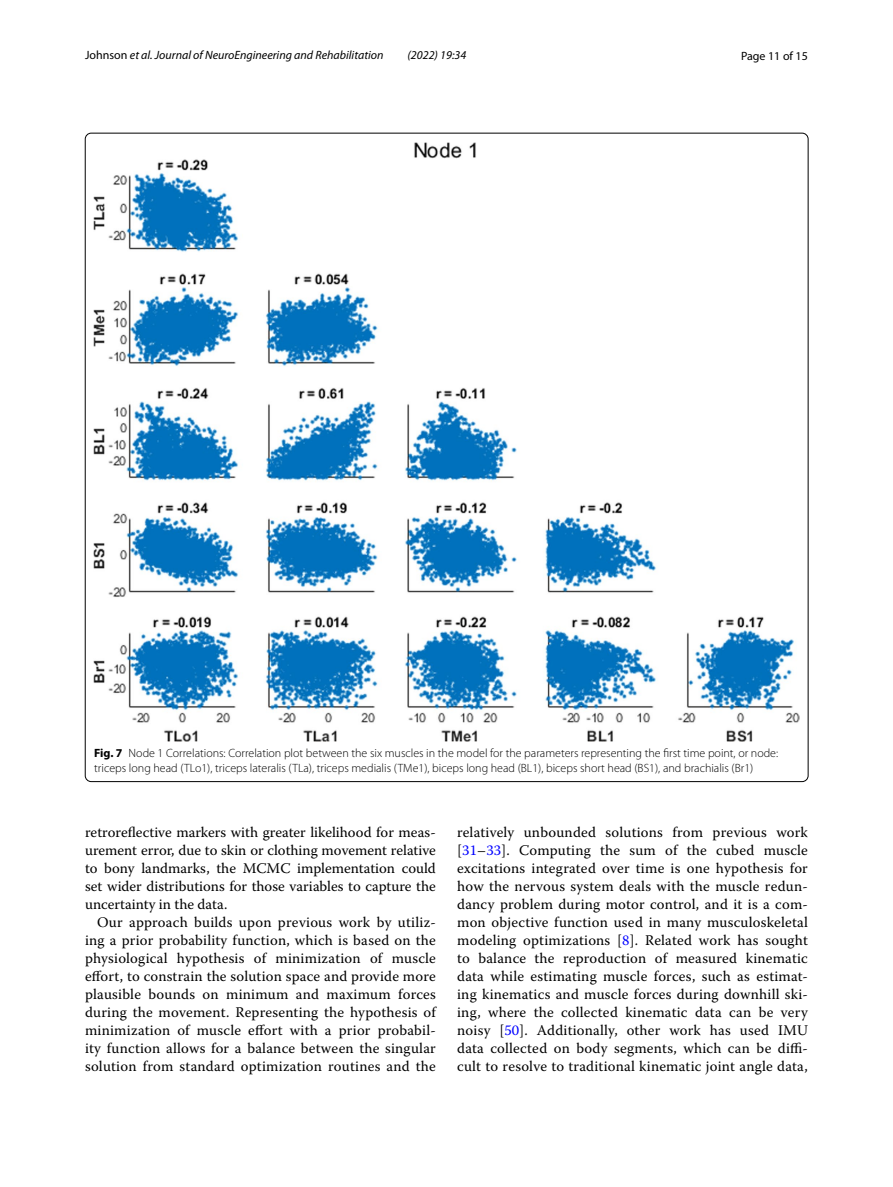
<style>
.page{position:relative;width:893px;height:1187px;background:#fff}
.page>*{position:absolute;margin:0;border:0;box-sizing:border-box;transform-origin:0 0}
.t1{font:14.7px/18px "Warnock Pro";letter-spacing:.015em;color:#000;text-align:justify}
.t2{font:300 12px/15px "Myriad Pro";color:#000}
.t3{font:italic 12px "Myriad Pro";color:#000}
.t4{font:12px "Myriad Pro";color:#000}
.s1{font-style:normal}
.s2{font-weight:700}
.s3{color:#00f}
</style>
<div class="page">
<img style="left:94px;top:142px;width:706px;height:599px">
<p class="t3" style="left:85px;top:48px;width:300px"><span class="s1">Johnson</span> et al. Journal of NeuroEngineering and Rehabilitation</p>
<p class="t3" style="left:408px;top:48px;width:60px">(2022) 19:34</p>
<p class="t4" style="left:741px;top:48px;width:68px">Page 11 of 15</p>
<p class="t2" style="left:94px;top:745px;width:685px"><span class="s2">Fig. 7</span> Node 1 Correlations: Correlation plot between the six muscles in the model for the parameters representing the first time point, or node: triceps long head (TLo1), triceps lateralis (TLa), triceps medialis (TMe1), biceps long head (BL1), biceps short head (BS1), and brachialis (Br1)</p>
<p class="t1" style="left:85px;top:822px;width:352px">retroreflective markers with greater likelihood for meas&shy;urement error, due to skin or clothing movement relative to bony landmarks, the MCMC implementation could set wider distributions for those variables to capture the uncertainty in the data.</p>
<p class="t1" style="left:85px;top:912px;width:352px;text-indent:12px">Our approach builds upon previous work by utiliz&shy;ing a prior probability function, which is based on the physiological hypothesis of minimization of muscle effort, to constrain the solution space and provide more plausible bounds on minimum and maximum forces during the movement. Representing the hypothesis of minimization of muscle effort with a prior probabil&shy;ity function allows for a balance between the singular solution from standard optimization routines and the</p>
<p class="t1" style="left:457px;top:822px;width:352px">relatively unbounded solutions from previous work [<span class="s3">31</span>–<span class="s3">33</span>]. Computing the sum of the cubed muscle excitations integrated over time is one hypothesis for how the nervous system deals with the muscle redun&shy;dancy problem during motor control, and it is a com&shy;mon objective function used in many musculoskeletal modeling optimizations [<span class="s3">8</span>]. Related work has sought to balance the reproduction of measured kinematic data while estimating muscle forces, such as estimat&shy;ing kinematics and muscle forces during downhill ski&shy;ing, where the collected kinematic data can be very noisy [<span class="s3">50</span>]. Additionally, other work has used IMU data collected on body segments, which can be diffi&shy;cult to resolve to traditional kinematic joint angle data,</p>
</div>
